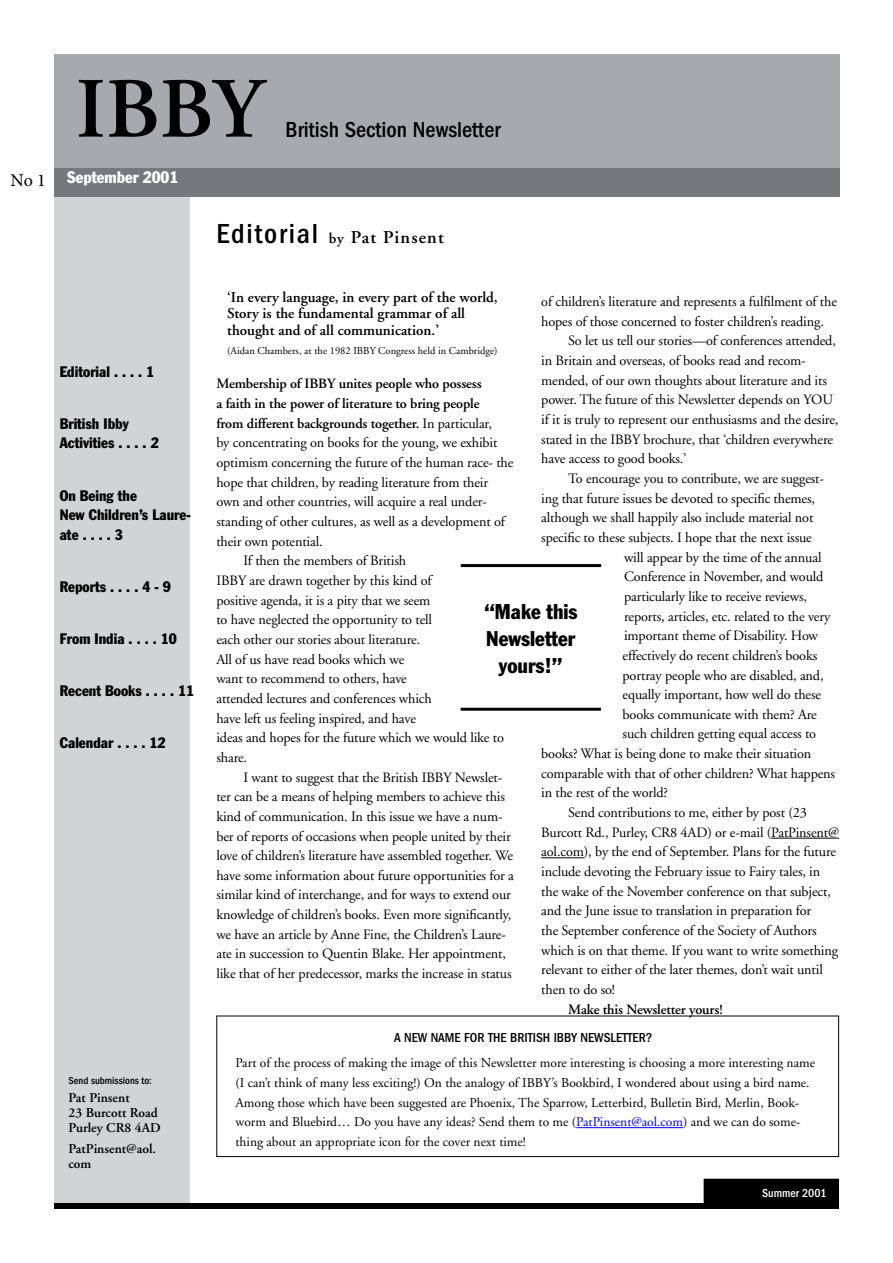
<style>
.page{position:relative;width:893px;height:1263px;background:#fff}
.page>*{position:absolute;margin:0;border:0;box-sizing:border-box;transform-origin:0 0}
.t1{font:600 85.5px "Adobe Garamond";color:#000}
.t2{font:500 condensed 22.5px "Franklin Gothic";color:#000}
.t3{font:condensed 21px/26.7px "Franklin Gothic";color:#000;text-align:center}
.t4{font:600 18px "Adobe Garamond";letter-spacing:.065em;color:#000}
.t5{font:18px "Minion Pro";color:#000}
.t6{font:condensed 16.5px "Franklin Gothic";color:#fff}
.t7{font:condensed 15px/19.6px "Franklin Gothic";color:#000}
.t8{font:600 15px/16.5px "Adobe Garamond";color:#000}
.t9{font:14.25px "Adobe Garamond";letter-spacing:-.01em;color:#000}
.t10{font:600 14.25px "Adobe Garamond";letter-spacing:-.01em;color:#000}
.t11{font:13.5px/19.6px "Adobe Garamond";color:#000}
.t12{font:600 13.5px/15px "Adobe Garamond";color:#000}
.t13{font:500 condensed 13.5px "Franklin Gothic";color:#000}
.t14{font:500 condensed 12px "Franklin Gothic";color:#fff}
.t15{font:10.5px "Adobe Garamond";color:#000}
.t16{font:500 condensed 10.5px "Franklin Gothic";color:#000}
.s1{font-family:"Franklin Gothic";font-weight:500;font-stretch:condensed;font-size:28.5px}
.s2{font-size:15px}
.s3{font-weight:400}
.s4{color:#00f}
</style>
<div class="page">
<div style="left:54px;top:54px;width:135px;height:1151px;background:#d1d3d4"></div>
<div style="left:54px;top:1203px;width:785px;height:6px;background:#000"></div>
<div style="left:704px;top:1179px;width:134px;height:26px;background:#000"></div>
<hr style="left:771px;top:838px;width:68px;height:1px;background:#000">
<hr style="left:541px;top:857px;width:43px;height:1px;background:#000">
<hr style="left:461px;top:708px;width:140px;height:3px;background:#000">
<hr style="left:461px;top:564px;width:140px;height:3px;background:#000">
<div style="left:54px;top:54px;width:785px;height:143px;background:#a7a9ac"></div>
<div style="left:54px;top:169px;width:785px;height:28px;background:#76787b"></div>
<hr style="left:576px;top:1127px;width:107px;height:1px;background:#00f">
<div style="left:216px;top:1016px;width:623px;height:141px;border:1px solid #000"></div>
<h1 class="t1" style="left:76px;top:62px;width:189px">IBBY</h1>
<p class="t5" style="left:10px;top:168px;width:37px">No 1</p>
<p class="t6" style="left:67px;top:167px;width:112px">September 2001</p>
<h2 class="t2" style="left:285px;top:116px;width:217px">British Section Newsletter</h2>
<p class="t7" style="left:60px;top:362px;width:96px">Editorial . . . . 1</p>
<p class="t7" style="left:60px;top:414px;width:100px">British Ibby<br>Activities . . . . 2</p>
<p class="t7" style="left:60px;top:485px;width:133px">On Being the<br>New Children’s Laure&shy;ate . . . . 3</p>
<p class="t7" style="left:60px;top:577px;width:113px">Reports . . . . 4 - 9</p>
<p class="t7" style="left:60px;top:629px;width:119px">From India . . . . 10</p>
<p class="t7" style="left:60px;top:681px;width:136px">Recent Books . . . . 11</p>
<p class="t7" style="left:60px;top:733px;width:107px">Calendar . . . . 12</p>
<p class="t16" style="left:69px;top:1074px;width:85px">Send submissions to:</p>
<p class="t12" style="left:69px;top:1090px;width:94px">Pat Pinsent<br>23 Burcott Road<br>Purley CR8 4AD</p>
<p class="t12" style="left:69px;top:1142px;width:89px">PatPinsent@aol. com</p>
<p class="t4" style="left:216px;top:227px;width:229px"><span class="s1">Editorial</span> <span class="s2">by</span> Pat Pinsent</p>
<p class="t8" style="left:227px;top:289px;width:272px">‘In every language, in every part of the world,<br>Story is the fundamental grammar of all thought and of all communication.’</p>
<p class="t15" style="left:227px;top:345px;width:272px">(Aidan Chambers, at the 1982 IBBY Congress held in Cambridge)</p>
<p class="t10" style="left:216px;top:376px;width:267px">Membership of IBBY unites people who possess</p>
<p class="t10" style="left:216px;top:396px;width:265px">a faith in the power of literature to bring people</p>
<p class="t10" style="left:216px;top:415px;width:277px">from different backgrounds together. <span class="s3">In particular,</span></p>
<p class="t9" style="left:216px;top:435px;width:283px">by concentrating on books for the young, we exhibit</p>
<p class="t9" style="left:216px;top:455px;width:299px">optimism concerning the future of the human race- the</p>
<p class="t9" style="left:216px;top:475px;width:273px">hope that children, by reading literature from their</p>
<p class="t9" style="left:216px;top:494px;width:272px">own and other countries, will acquire a real under-</p>
<p class="t9" style="left:216px;top:514px;width:290px">standing of other cultures, as well as a development of</p>
<p class="t9" style="left:216px;top:534px;width:108px">their own potential.</p>
<p class="t9" style="left:243px;top:553px;width:164px">If then the members of British</p>
<p class="t9" style="left:216px;top:573px;width:217px">IBBY are drawn together by this kind of</p>
<p class="t9" style="left:216px;top:592px;width:216px">positive agenda, it is a pity that we seem</p>
<p class="t9" style="left:216px;top:612px;width:217px">to have neglected the opportunity to tell</p>
<p class="t9" style="left:216px;top:632px;width:205px">each other our stories about literature.</p>
<p class="t9" style="left:216px;top:651px;width:190px">All of us have read books which we</p>
<p class="t9" style="left:216px;top:671px;width:192px">want to recommend to others, have</p>
<p class="t9" style="left:216px;top:691px;width:217px">attended lectures and conferences which</p>
<p class="t9" style="left:216px;top:710px;width:201px">have left us feeling inspired, and have</p>
<p class="t9" style="left:216px;top:730px;width:289px">ideas and hopes for the future which we would like to</p>
<p class="t9" style="left:216px;top:750px;width:32px">share.</p>
<p class="t9" style="left:243px;top:769px;width:260px">I want to suggest that the British IBBY Newslet-</p>
<p class="t9" style="left:216px;top:789px;width:290px">ter can be a means of helping members to achieve this</p>
<p class="t9" style="left:216px;top:809px;width:288px">kind of communication. In this issue we have a num-</p>
<p class="t9" style="left:216px;top:828px;width:296px">ber of reports of occasions when people united by their</p>
<p class="t9" style="left:216px;top:848px;width:298px">love of children’s literature have assembled together. We</p>
<p class="t9" style="left:216px;top:868px;width:299px">have some information about future opportunities for a</p>
<p class="t9" style="left:216px;top:887px;width:296px">similar kind of interchange, and for ways to extend our</p>
<p class="t9" style="left:216px;top:907px;width:296px">knowledge of children’s books. Even more significantly,</p>
<p class="t9" style="left:216px;top:927px;width:291px">we have an article by Anne Fine, the Children’s Laure-</p>
<p class="t9" style="left:216px;top:946px;width:291px">ate in succession to Quentin Blake. Her appointment,</p>
<p class="t9" style="left:216px;top:966px;width:297px">like that of her predecessor, marks the increase in status</p>
<p class="t9" style="left:541px;top:294px;width:297px">of children’s literature and represents a fulfilment of the</p>
<p class="t9" style="left:541px;top:314px;width:284px">hopes of those concerned to foster children’s reading.</p>
<p class="t9" style="left:568px;top:333px;width:269px">So let us tell our stories-—of conferences attended,</p>
<p class="t9" style="left:541px;top:353px;width:266px">in Britain and overseas, of books read and recom-</p>
<p class="t9" style="left:541px;top:373px;width:287px">mended, of our own thoughts about literature and its</p>
<p class="t9" style="left:541px;top:392px;width:293px">power. The future of this Newsletter depends on YOU</p>
<p class="t9" style="left:541px;top:412px;width:299px">if it is truly to represent our enthusiasms and the desire,</p>
<p class="t9" style="left:541px;top:431px;width:293px">stated in the IBBY brochure, that ‘children everywhere</p>
<p class="t9" style="left:541px;top:451px;width:147px">have access to good books.’</p>
<p class="t9" style="left:568px;top:471px;width:257px">To encourage you to contribute, we are suggest-</p>
<p class="t9" style="left:541px;top:490px;width:275px">ing that future issues be devoted to specific themes,</p>
<p class="t9" style="left:541px;top:510px;width:274px">although we shall happily also include material not</p>
<p class="t9" style="left:541px;top:530px;width:272px">specific to these subjects. I hope that the next issue</p>
<p class="t9" style="left:624px;top:549px;width:199px">will appear by the time of the annual</p>
<p class="t9" style="left:624px;top:569px;width:201px">Conference in November, and would</p>
<p class="t9" style="left:624px;top:589px;width:185px">particularly like to receive reviews,</p>
<p class="t9" style="left:624px;top:608px;width:208px">reports, articles, etc. related to the very</p>
<p class="t9" style="left:624px;top:628px;width:195px">important theme of Disability. How</p>
<p class="t9" style="left:623px;top:648px;width:196px">effectively do recent children’s books</p>
<p class="t9" style="left:623px;top:667px;width:203px">portray people who are disabled, and,</p>
<p class="t9" style="left:623px;top:687px;width:200px">equally important, how well do these</p>
<p class="t9" style="left:623px;top:707px;width:196px">books communicate with them? Are</p>
<p class="t9" style="left:623px;top:726px;width:195px">such children getting equal access to</p>
<p class="t9" style="left:541px;top:746px;width:272px">books? What is being done to make their situation</p>
<p class="t9" style="left:541px;top:766px;width:295px">comparable with that of other children? What happens</p>
<p class="t9" style="left:541px;top:785px;width:128px">in the rest of the world?</p>
<p class="t9" style="left:568px;top:805px;width:240px">Send contributions to me, either by post (23</p>
<p class="t9" style="left:541px;top:825px;width:299px">Burcott Rd., Purley, CR8 4AD) or e-mail (PatPinsent@</p>
<p class="t9" style="left:541px;top:844px;width:296px">aol.com), by the end of September. Plans for the future</p>
<p class="t9" style="left:541px;top:864px;width:281px">include devoting the February issue to Fairy tales, in</p>
<p class="t9" style="left:541px;top:883px;width:291px">the wake of the November conference on that subject,</p>
<p class="t9" style="left:541px;top:903px;width:271px">and the June issue to translation in preparation for</p>
<p class="t9" style="left:541px;top:923px;width:277px">the September conference of the Society of Authors</p>
<p class="t9" style="left:541px;top:942px;width:298px">which is on that theme. If you want to write something</p>
<p class="t9" style="left:541px;top:962px;width:283px">relevant to either of the later themes, don’t wait until</p>
<p class="t9" style="left:541px;top:982px;width:75px">then to do so!</p>
<p class="t10" style="left:568px;top:1001px;width:156px">Make this Newsletter yours!</p>
<h3 class="t3" style="left:484px;top:598px;width:95px">“Make this<br>Newsletter yours!”</h3>
<p class="t13" style="left:394px;top:1029px;width:260px">A NEW NAME FOR THE BRITISH IBBY NEWSLETTER?</p>
<p class="t11" style="left:235px;top:1053px;width:581px">Part of the process of making the image of this Newsletter more interesting is choosing a more interesting name (I can’t think of many less exciting!) On the analogy of IBBY’s Bookbird, I wondered about using a bird name.<br>Among those which have been suggested are Phoenix, The Sparrow, Letterbird, Bulletin Bird, Merlin, Book&shy;worm and Bluebird… Do you have any ideas? Send them to me (<span class="s4">PatPinsent@aol.com</span>) and we can do some&shy;thing about an appropriate icon for the cover next time!</p>
<p class="t14" style="left:762px;top:1186px;width:66px">Summer 2001</p>
</div>
